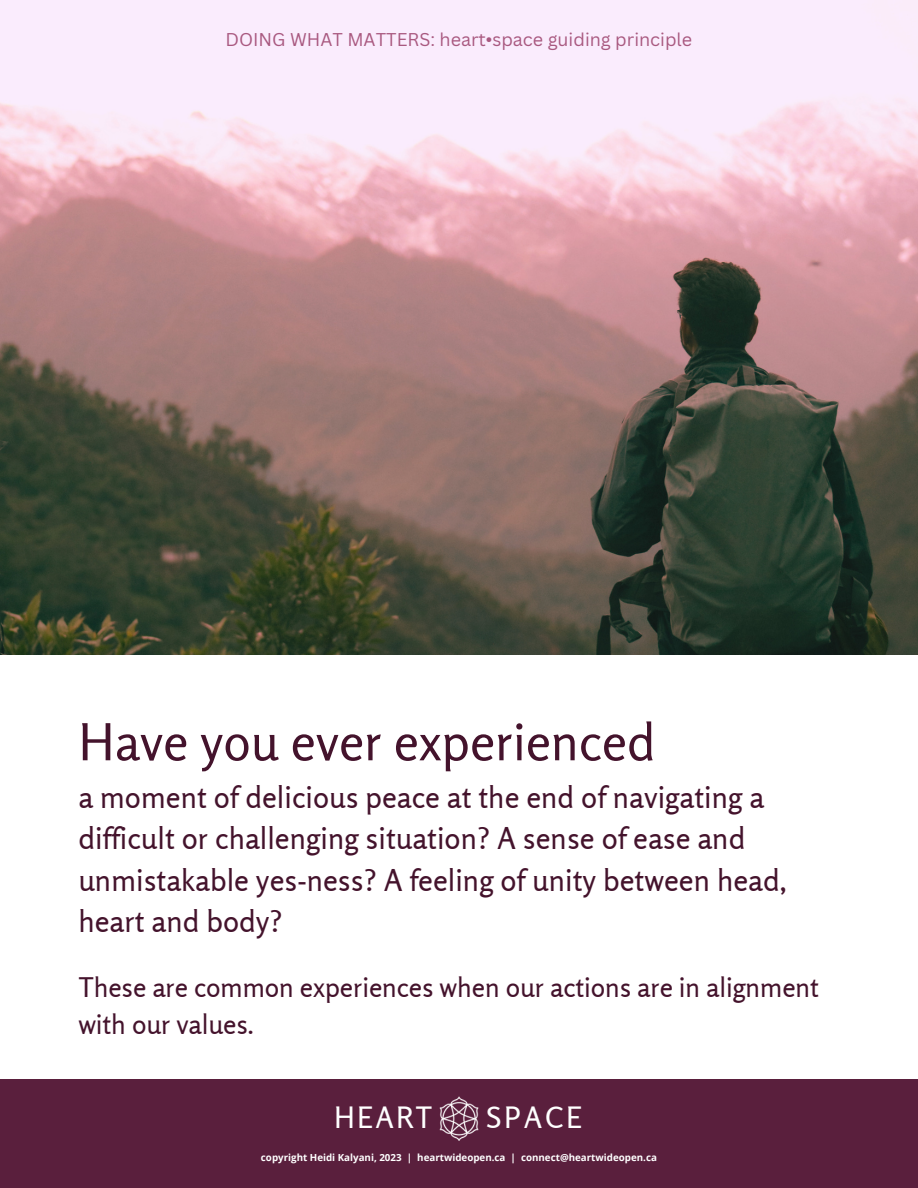
<style>
.page{position:relative;width:918px;height:1188px;background:#fff}
.page>*{position:absolute;margin:0;border:0;box-sizing:border-box;transform-origin:0 0}
.t1{font:51px "Rosario";color:#44132c}
.t2{font:30px/41.7px "Rosario";color:#44132c}
.t3{font:29.25px "Rosario";letter-spacing:.085em;color:#fff}
.t4{font:27px/37.2px "Rosario";letter-spacing:-.005em;color:#44132c}
.t5{font:18px "Canva Sans";color:#a95980}
.t6{font:700 9.75px "Open Sans";color:#fff}
</style>
<div class="page">
<div style="left:0;top:1079px;width:918px;height:109px;background:#5a1f3d"></div>
<img style="left:0;top:0;width:918px;height:655px">
<img style="left:439px;top:1096px;width:40px;height:44px">
<p class="t5" style="left:225px;top:27px;width:468px">DOING WHAT MATTERS: heart•space guiding principle</p>
<p class="t1" style="left:78px;top:710px;width:579px">Have you ever experienced</p>
<p class="t2" style="left:78px;top:776px;width:710px">a moment of delicious peace at the end of navigating a difficult or challenging situation? A sense of ease and unmistakable yes-ness? A feeling of unity between head, heart and body?</p>
<p class="t4" style="left:78px;top:968px;width:742px">These are common experiences when our actions are in alignment with our values.</p>
<p class="t3" style="left:334px;top:1100px;width:100px">HEART</p>
<p class="t3" style="left:486px;top:1100px;width:98px">SPACE</p>
<p class="t6" style="left:261px;top:1150px;width:397px">copyright Heidi Kalyani, 2023 | heartwideopen.ca | connect@heartwideopen.ca</p>
</div>
